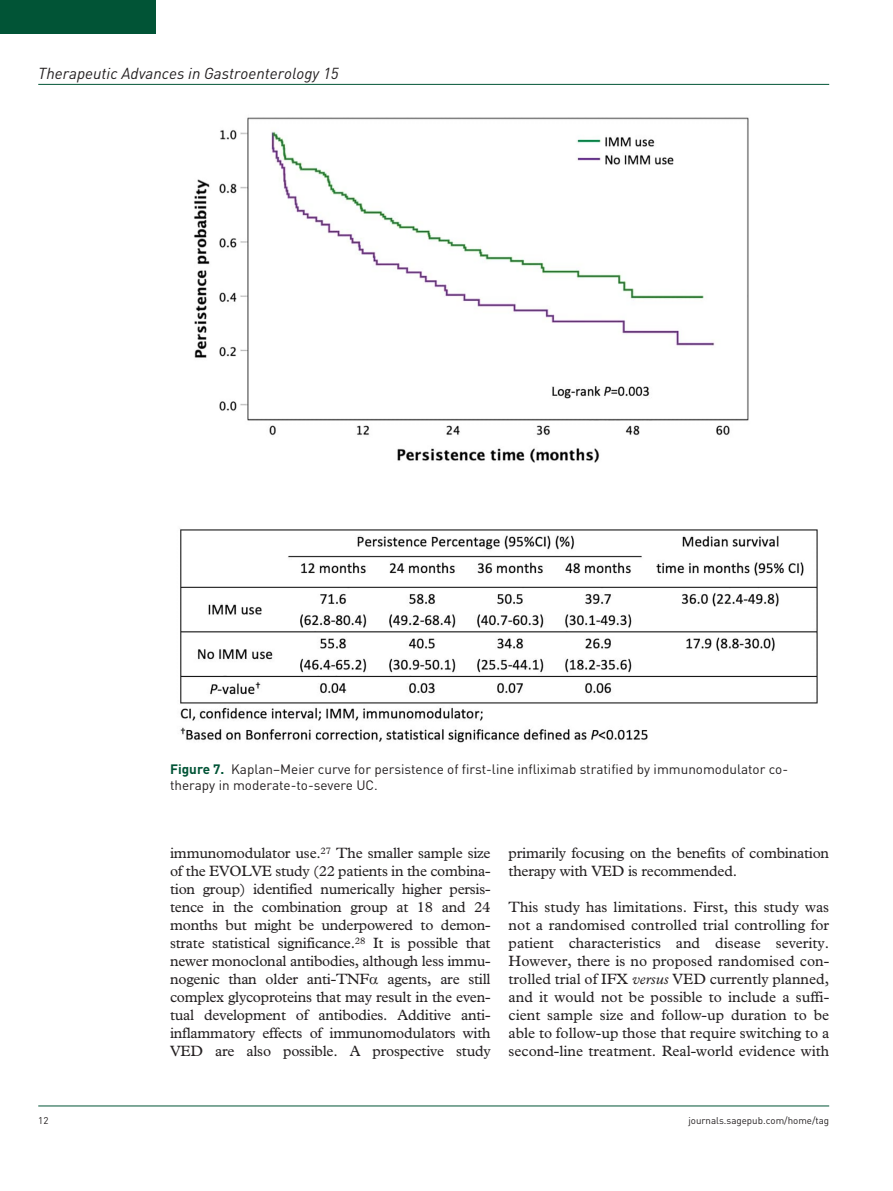
<style>
.page{position:relative;width:893px;height:1191px;background:#fff}
.page>*{position:absolute;margin:0;border:0;box-sizing:border-box;transform-origin:0 0}
.t1{font:italic 15.75px "DIN";color:#231f20}
.t2{font:15px/18px "Plantin Std";letter-spacing:-.015em;color:#231f20;text-align:justify}
.t3{font:13.5px/15.8px "DIN";color:#231f20}
.t4{font:9.75px "DIN";color:#231f20}
.s1{font-weight:700;color:#015436}
.s2{font-style:italic}
</style>
<div class="page">
<hr style="left:38px;top:84px;width:791px;height:1px;background:#015436">
<hr style="left:38px;top:1105px;width:791px;height:1px;background:#015436">
<div style="left:0;top:0;width:155px;height:34px;background:#015436"></div>
<img style="left:179px;top:117px;width:639px;height:626px">
<p class="t1" style="left:38px;top:63px;width:302px">Therapeutic Advances in Gastroenterology 15</p>
<p class="t3" style="left:170px;top:761px;width:619px"><span class="s1">Figure 7.</span> Kaplan–Meier curve for persistence of first-line infliximab stratified by immunomodulator co&shy;therapy in moderate-to-severe UC.</p>
<p class="t2" style="left:170px;top:844px;width:322px">immunomodulator use.<sup>27</sup> The smaller sample size of the EVOLVE study (22 patients in the combina&shy;tion group) identified numerically higher persis&shy;tence in the combination group at 18 and 24 months but might be underpowered to demon&shy;strate statistical significance.<sup>28</sup> It is possible that newer monoclonal antibodies, although less immu&shy;nogenic than older anti-TNF agents, are still complex glycoproteins that may result in the even&shy;tual development of antibodies. Additive anti&shy;inflammatory effects of immunomodulators with VED are also possible. A prospective study</p>
<p class="t2" style="left:509px;top:844px;width:322px">primarily focusing on the benefits of combination therapy with VED is recommended.</p>
<p class="t2" style="left:509px;top:898px;width:322px">This study has limitations. First, this study was not a randomised controlled trial controlling for patient characteristics and disease severity.<br>However, there is no proposed randomised con&shy;trolled trial of IFX <span class="s2">versus</span> VED currently planned, and it would not be possible to include a suffi&shy;cient sample size and follow-up duration to be able to follow-up those that require switching to a second-line treatment. Real-world evidence with</p>
<p class="t4" style="left:38px;top:1114px;width:12px">12</p>
<p class="t4" style="left:688px;top:1114px;width:142px">journals.sagepub.com/home/tag</p>
</div>
